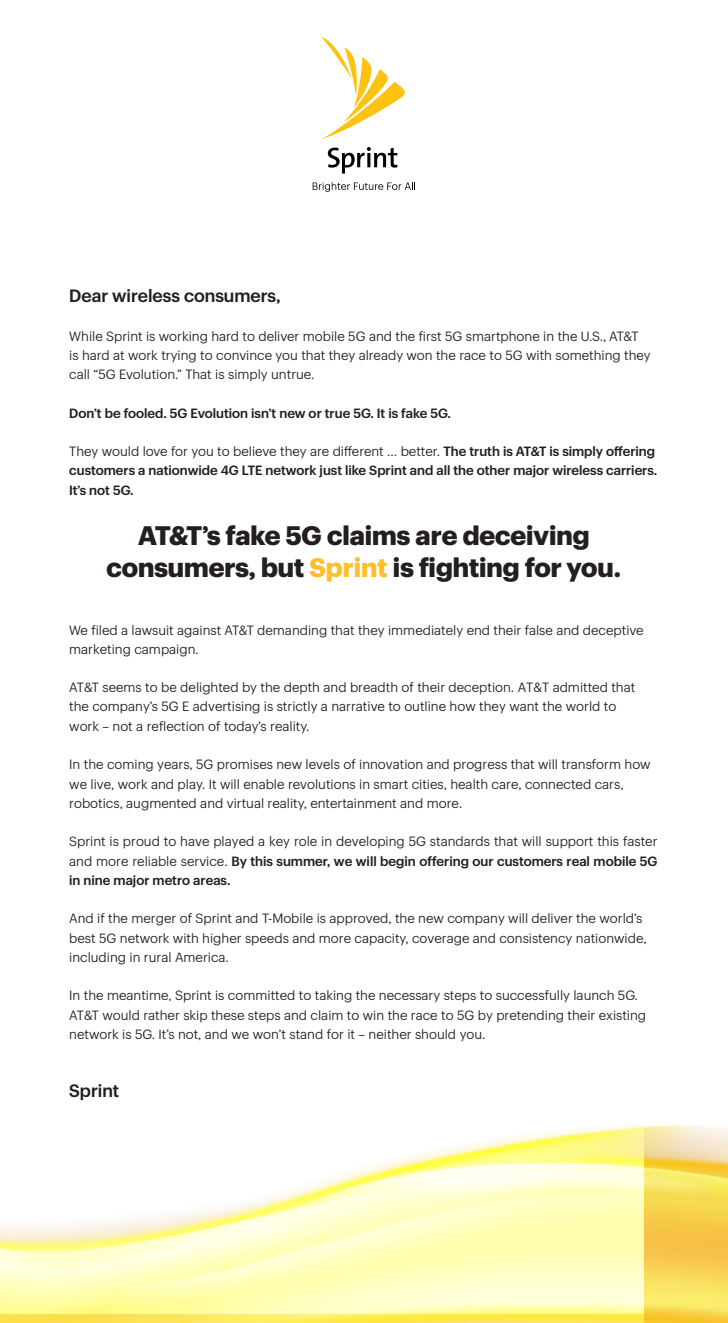
<style>
.page{position:relative;width:728px;height:1323px;background:#fff}
.page>*{position:absolute;margin:0;border:0;box-sizing:border-box;transform-origin:0 0}
.t1{font:700 26.25px/31.5px "Sprint Sans";color:#231f20;text-align:center}
.t2{font:500 17.5px "Sprint Sans";color:#231f20}
.t3{font:13.12px/19.2px "Sprint Sans";color:#231f20}
.t4{font:500 13.12px/19.2px "Sprint Sans";color:#231f20}
.s1{font-weight:400}
.s2{color:#febf2a}
.s3{font-weight:500}
</style>
<div class="page">
<svg style="left:643px;top:1131px;width:85px;height:49px;background:#f5de8d"></svg>
<svg style="left:643px;top:1180px;width:85px;height:143px;background:#f8d453"></svg>
<svg style="left:0;top:1314px;width:643px;height:9px;background:#fce751"></svg>
<svg style="left:0;top:1124px;width:643px;height:190px"></svg>
<svg style="left:328px;top:147px;width:69px;height:27px"></svg>
<svg style="left:321px;top:37px;width:84px;height:102px"></svg>
<svg style="left:313px;top:182px;width:102px;height:10px"></svg>
<p class="t2" style="left:69px;top:282px;width:213px">Dear wireless consumers,</p>
<p class="t3" style="left:69px;top:325px;width:583px">While Sprint is working hard to deliver mobile 5G and the first 5G smartphone in the U.S., AT&amp;T is hard at work trying to convince you that they already won the race to 5G with something they call “5G Evolution.” That is simply untrue.</p>
<p class="t4" style="left:69px;top:402px;width:383px">Don’t be fooled. 5G Evolution isn’t new or true 5G. It is fake 5G.</p>
<p class="t4" style="left:69px;top:441px;width:589px"><span class="s1">They would love for you to believe they are different … better.</span> The truth is AT&amp;T is simply offering customers a nationwide 4G LTE network just like Sprint and all the other major wireless carriers.<br>It’s not 5G.</p>
<p class="t1" style="left:106px;top:518px;width:516px">AT&amp;T’s fake 5G claims are deceiving consumers, but <span class="s2">Sprint</span> is fighting for you.</p>
<p class="t3" style="left:69px;top:619px;width:576px">We filed a lawsuit against AT&amp;T demanding that they immediately end their false and deceptive marketing campaign.</p>
<p class="t3" style="left:69px;top:677px;width:567px">AT&amp;T seems to be delighted by the depth and breadth of their deception. AT&amp;T admitted that the company’s 5G E advertising is strictly a narrative to outline how they want the world to work – not a reflection of today’s reality.</p>
<p class="t3" style="left:69px;top:754px;width:583px">In the coming years, 5G promises new levels of innovation and progress that will transform how we live, work and play. It will enable revolutions in smart cities, health care, connected cars, robotics, augmented and virtual reality, entertainment and more.</p>
<p class="t3" style="left:69px;top:831px;width:590px;text-align:justify">Sprint is proud to have played a key role in developing 5G standards that will support this faster and more reliable service. <span class="s3">By this summer, we will begin offering our customers real mobile 5G in nine major metro areas.</span></p>
<p class="t3" style="left:69px;top:908px;width:579px">And if the merger of Sprint and T-Mobile is approved, the new company will deliver the world’s best 5G network with higher speeds and more capacity, coverage and consistency nationwide, including in rural America.</p>
<p class="t3" style="left:69px;top:985px;width:578px">In the meantime, Sprint is committed to taking the necessary steps to successfully launch 5G.<br>AT&amp;T would rather skip these steps and claim to win the race to 5G by pretending their existing network is 5G. It’s not, and we won’t stand for it – neither should you.</p>
<p class="t2" style="left:69px;top:1077px;width:51px">Sprint</p>
</div>
